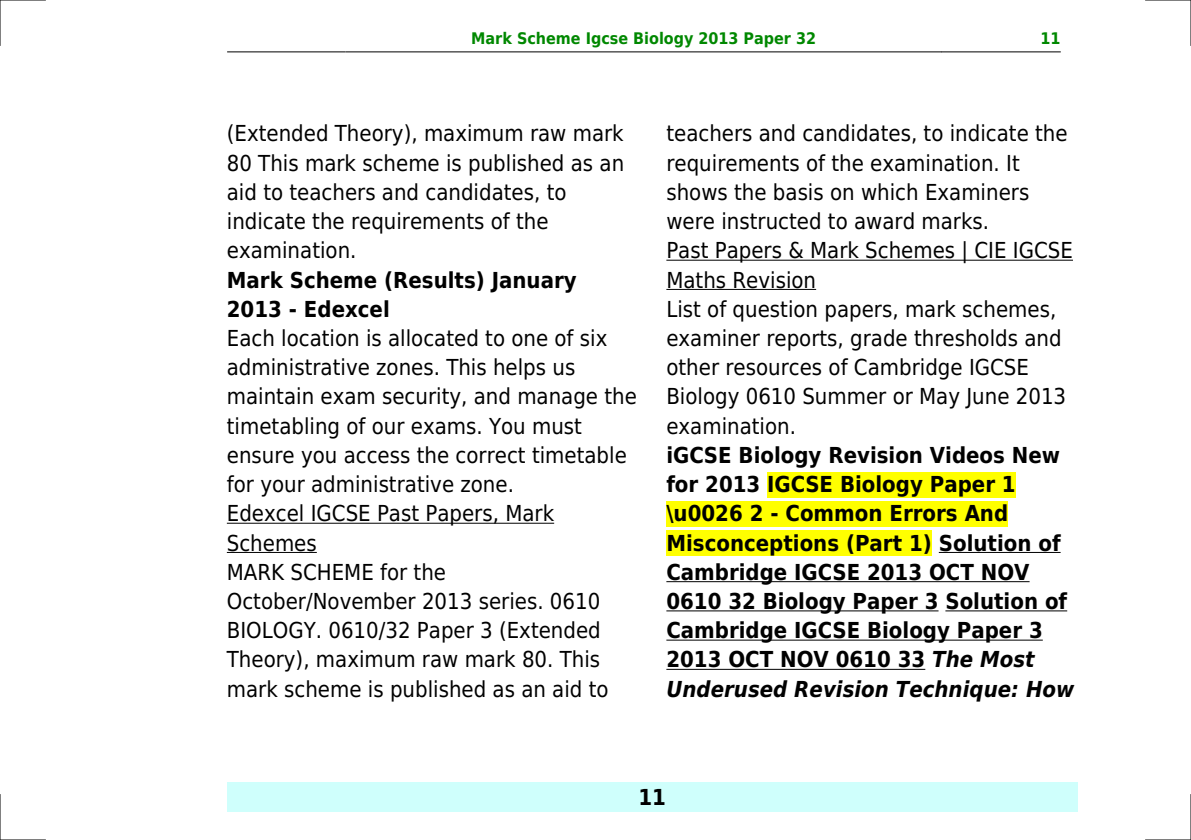
<style>
.page{position:relative;width:1191px;height:840px;background:#fff}
.page>*{position:absolute;margin:0;border:0;box-sizing:border-box;transform-origin:0 0}
.t1{font:22px/29.2px "DejaVu Sans Condensed";color:#000}
.t2{font:700 22px/29.2px "DejaVu Sans Condensed";color:#000}
.t3{font:700 16px "DejaVu Sans Condensed";color:#080}
.s1{font-style:italic}
</style>
<div class="page">
<hr style="left:227px;top:51px;width:119px;height:1px;background:#000">
<hr style="left:346px;top:51px;width:595px;height:1px;background:#000">
<hr style="left:941px;top:51px;width:119px;height:1px;background:#000">
<div style="left:227px;top:782px;width:850px;height:29px;background:#cffffc"></div>
<hr style="left:227px;top:522px;width:327px;height:1px;background:#000">
<hr style="left:227px;top:551px;width:90px;height:1px;background:#000">
<hr style="left:666px;top:259px;width:407px;height:1px;background:#000">
<hr style="left:666px;top:289px;width:150px;height:1px;background:#000">
<div style="left:767px;top:471px;width:248px;height:26px;background:#ff0"></div>
<div style="left:666px;top:500px;width:342px;height:26px;background:#ff0"></div>
<div style="left:666px;top:530px;width:266px;height:25px;background:#ff0"></div>
<hr style="left:938px;top:551px;width:122px;height:1px;background:#000">
<hr style="left:666px;top:581px;width:363px;height:1px;background:#000">
<hr style="left:666px;top:610px;width:272px;height:1px;background:#000">
<hr style="left:945px;top:610px;width:122px;height:1px;background:#000">
<hr style="left:666px;top:639px;width:376px;height:1px;background:#000">
<hr style="left:666px;top:668px;width:259px;height:1px;background:#000">
<hr style="left:0;top:0;width:45px;height:1px;background:#000">
<hr style="left:1145px;top:0;width:46px;height:1px;background:#000">
<hr style="left:0;top:839px;width:45px;height:1px;background:#000">
<hr style="left:1145px;top:839px;width:46px;height:1px;background:#000">
<hr style="left:0;top:0;width:1px;height:45px;background:#000">
<hr style="left:0;top:794px;width:1px;height:45px;background:#000">
<hr style="left:1190px;top:0;width:1px;height:45px;background:#000">
<hr style="left:1190px;top:794px;width:1px;height:45px;background:#000">
<p class="t3" style="left:471px;top:29px;width:346px">Mark Scheme Igcse Biology 2013 Paper 32</p>
<p class="t3" style="left:1040px;top:29px;width:22px">11</p>
<p class="t1" style="left:227px;top:119px;width:399px">(Extended Theory), maximum raw mark<br>80 This mark scheme is published as an aid to teachers and candidates, to indicate the requirements of the examination.</p>
<p class="t2" style="left:227px;top:265px;width:351px">Mark Scheme (Results) January<br>2013 - Edexcel</p>
<p class="t1" style="left:227px;top:323px;width:411px">Each location is allocated to one of six administrative zones. This helps us maintain exam security, and manage the timetabling of our exams. You must ensure you access the correct timetable for your administrative zone.<br>Edexcel IGCSE Past Papers, Mark<br>Schemes<br>MARK SCHEME for the<br>October/November 2013 series. 0610<br>BIOLOGY. 0610/32 Paper 3 (Extended<br>Theory), maximum raw mark 80. This mark scheme is published as an aid to</p>
<p class="t1" style="left:666px;top:119px;width:408px">teachers and candidates, to indicate the requirements of the examination. It shows the basis on which Examiners were instructed to award marks.<br>Past Papers &amp; Mark Schemes | CIE IGCSE<br>Maths Revision<br>List of question papers, mark schemes, examiner reports, grade thresholds and other resources of Cambridge IGCSE<br>Biology 0610 Summer or May June 2013 examination.</p>
<p class="t2" style="left:666px;top:440px;width:409px">iGCSE Biology Revision Videos New for 2013 IGCSE Biology Paper 1 \u0026 2 - Common Errors And<br>Misconceptions (Part 1) Solution of<br>Cambridge IGCSE 2013 OCT NOV<br>0610 32 Biology Paper 3 Solution of<br>Cambridge IGCSE Biology Paper 3<br>2013 OCT NOV 0610 33 <span class="s1">The Most<br>Underused Revision Technique: How</span></p>
<p class="t2" style="left:638px;top:782px;width:29px">11</p>
</div>
